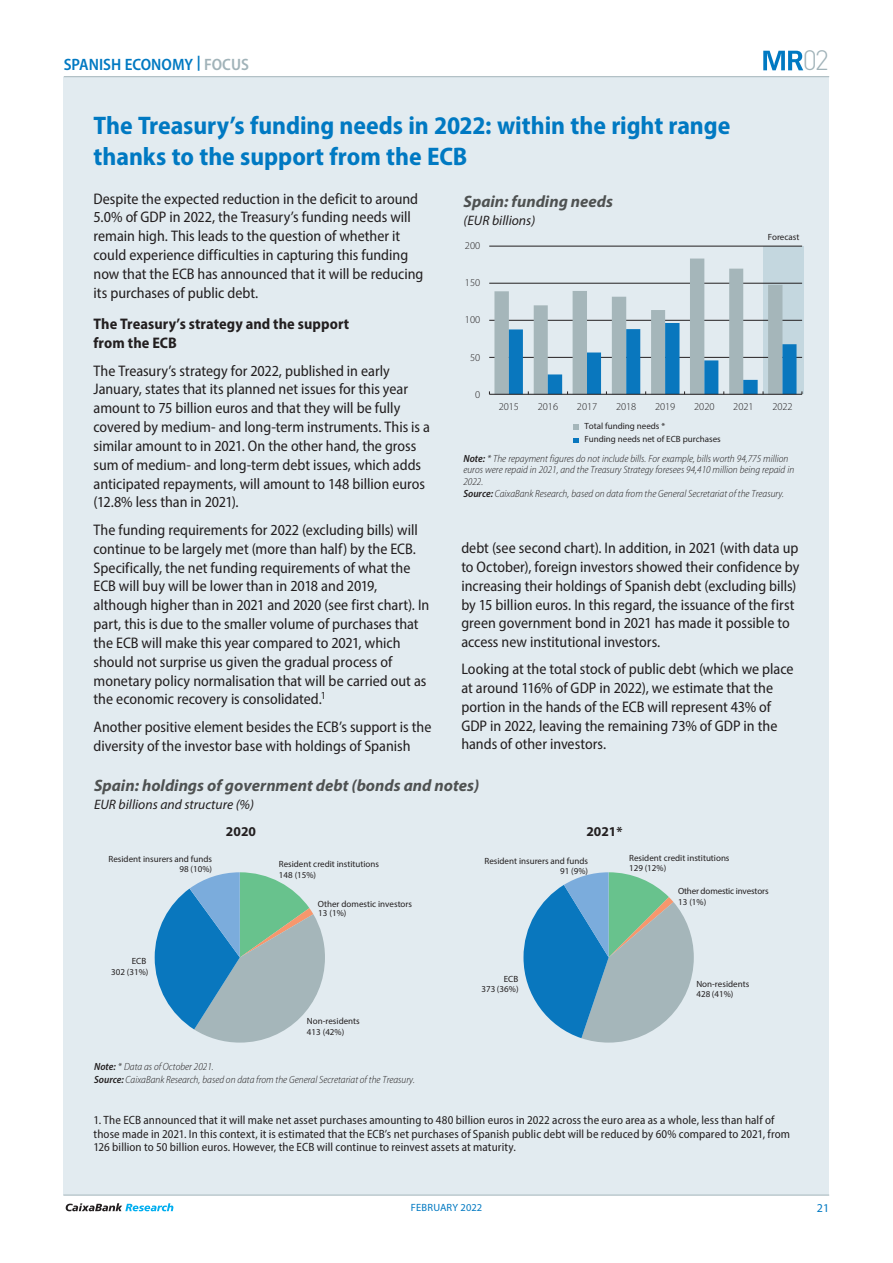
<style>
.page{position:relative;width:893px;height:1263px;background:#fff}
.page>*{position:absolute;margin:0;border:0;box-sizing:border-box;transform-origin:0 0}
.t1{font:300 27.6px "DIN Pro";color:#a1b3b9}
.Subt_Coyuntura{font:700 semi-condensed 25.5px/30.6px "Myriad Pro";color:#0079c2}
.t2{font:italic 700 16.5px "Myriad Pro";color:#4f5252}
.t3{font:600 semi-condensed 16.5px "Myriad Pro";color:#0079c2}
.Texto_Focus{font:semi-condensed 15.3px/18.9px "Myriad Pro";color:#231f20}
.Subtitulo_Focus{font:700 semi-condensed 15.3px/18.9px "Myriad Pro";letter-spacing:.005em;color:#231f20}
.t4{font:italic 13.65px "Myriad Pro";color:#231f20}
.t5{font:700 13.5px "Myriad Pro";color:#231f20}
.Notas_Focus{font:semi-condensed 12px/13.5px "Myriad Pro";letter-spacing:.01em;color:#231f20}
.t6{font:12px "Myriad Pro";color:#0079c2}
.t7{font:italic 300 semi-condensed 10.5px/11.7px "Myriad Pro";color:#231f20}
.t8{font:300 10.5px "Myriad Pro";letter-spacing:-.005em;color:#231f20}
.t9{font:10.5px "Myriad Pro";letter-spacing:.015em;color:#0079c2}
.t10{font:9px/10.5px "Myriad Pro";color:#231f20}
.s1{color:#a1b3b9}
.s2{font-weight:600}
</style>
<div class="page">
<div style="left:64px;top:77px;width:765px;height:1118px;background:#e2ebf0"></div>
<hr style="left:64px;top:76px;width:765px;height:1px;background:#a1b3b9">
<hr style="left:63px;top:1195px;width:766px;height:1px;background:#a1b3b9">
<svg style="left:66px;top:1203px;width:107px;height:8px"></svg>
<svg style="left:763px;top:51px;width:40px;height:19px"></svg>
<div style="left:763px;top:246px;width:40px;height:148px;background:#c4d7df"></div>
<hr style="left:489px;top:357px;width:313px;height:1px;background:#231f20">
<hr style="left:489px;top:320px;width:313px;height:1px;background:#231f20">
<hr style="left:489px;top:283px;width:313px;height:1px;background:#231f20">
<hr style="left:489px;top:246px;width:313px;height:1px;background:#231f20">
<hr style="left:489px;top:394px;width:313px;height:1px;background:#231f20">
<svg style="left:489px;top:259px;width:307px;height:135px"></svg>
<svg style="left:573px;top:425px;width:5px;height:5px"></svg>
<svg style="left:573px;top:438px;width:5px;height:4px"></svg>
<svg style="left:523px;top:872px;width:171px;height:170px"></svg>
<svg style="left:155px;top:872px;width:170px;height:170px"></svg>
<p class="t3" style="left:64px;top:54px;width:187px">SPANISH ECONOMY <sup>|</sup> <span class="s1">FOCUS</span></p>
<h1 class="t1" style="left:803px;top:39px;width:28px">02</h1>
<p class="Subt_Coyuntura" style="left:94px;top:109px;width:638px">The Treasury’s funding needs in 2022: within the right range thanks to the support from the ECB</p>
<p class="Texto_Focus" style="left:94px;top:189px;width:331px">Despite the expected reduction in the deficit to around 5.0% of GDP in 2022, the Treasury’s funding needs will remain high. This leads to the question of whether it could experience difficulties in capturing this funding now that the ECB has announced that it will be reducing its purchases of public debt.</p>
<p class="Subtitulo_Focus" style="left:94px;top:314px;width:257px">The Treasury’s strategy and the support from the ECB</p>
<p class="Texto_Focus" style="left:94px;top:361px;width:338px">The Treasury’s strategy for 2022, published in early January, states that its planned net issues for this year amount to 75 billion euros and that they will be fully covered by medium- and long-term instruments. This is a similar amount to in 2021. On the other hand, the gross sum of medium- and long-term debt issues, which adds anticipated repayments, will amount to 148 billion euros (12.8% less than in 2021).</p>
<p class="Texto_Focus" style="left:94px;top:520px;width:337px">The funding requirements for 2022 (excluding bills) will continue to be largely met (more than half) by the ECB.<br>Specifically, the net funding requirements of what the ECB will buy will be lower than in 2018 and 2019, although higher than in 2021 and 2020 (see first chart). In part, this is due to the smaller volume of purchases that the ECB will make this year compared to 2021, which should not surprise us given the gradual process of monetary policy normalisation that will be carried out as the economic recovery is consolidated.<sup>1</sup></p>
<p class="Texto_Focus" style="left:94px;top:717px;width:339px">Another positive element besides the ECB’s support is the diversity of the investor base with holdings of Spanish</p>
<p class="t2" style="left:464px;top:190px;width:151px">Spain: funding needs</p>
<p class="t4" style="left:464px;top:212px;width:73px">(EUR billions)</p>
<p class="t8" style="left:465px;top:240px;width:17px">200</p>
<p class="t8" style="left:465px;top:277px;width:17px">150</p>
<p class="t8" style="left:465px;top:314px;width:17px">100</p>
<p class="t10" style="left:768px;top:231px;width:33px">Forecast</p>
<p class="t8" style="left:470px;top:351px;width:12px">50</p>
<p class="t8" style="left:475px;top:388px;width:7px">0</p>
<p class="t8" style="left:499px;top:400px;width:22px">2015</p>
<p class="t8" style="left:538px;top:400px;width:22px">2016</p>
<p class="t8" style="left:577px;top:400px;width:22px">2017</p>
<p class="t8" style="left:616px;top:400px;width:22px">2018</p>
<p class="t8" style="left:655px;top:400px;width:22px">2019</p>
<p class="t8" style="left:694px;top:400px;width:22px">2020</p>
<p class="t8" style="left:733px;top:400px;width:22px">2021</p>
<p class="t8" style="left:772px;top:400px;width:22px">2022</p>
<p class="t10" style="left:584px;top:420px;width:138px;line-height:12.8px">Total funding needs *<br>Funding needs net of ECB purchases</p>
<p class="t7" style="left:463px;top:453px;width:332px"><span class="s2">Note:</span> * The repayment figures do not include bills. For example, bills worth 94,775 million euros were repaid in 2021, and the Treasury Strategy foresees 94,410 million being repaid in 2022.<br><span class="s2">Source:</span> CaixaBank Research, based on data from the General Secretariat of the Treasury.</p>
<p class="Texto_Focus" style="left:461px;top:539px;width:340px">debt (see second chart). In addition, in 2021 (with data up to October), foreign investors showed their confidence by increasing their holdings of Spanish debt (excluding bills) by 15 billion euros. In this regard, the issuance of the first green government bond in 2021 has made it possible to access new institutional investors.</p>
<p class="Texto_Focus" style="left:461px;top:660px;width:334px">Looking at the total stock of public debt (which we place at around 116% of GDP in 2022), we estimate that the portion in the hands of the ECB will represent 43% of GDP in 2022, leaving the remaining 73% of GDP in the hands of other investors.</p>
<p class="t2" style="left:94px;top:775px;width:387px">Spain: holdings of government debt (bonds and notes)</p>
<p class="t4" style="left:94px;top:796px;width:162px">EUR billions and structure (%)</p>
<p class="t10" style="left:109px;top:853px;width:105px;text-align:right">Resident insurers and funds<br>98 (10%)</p>
<p class="t5" style="left:226px;top:823px;width:32px">2020</p>
<p class="t10" style="left:132px;top:955px;width:16px">ECB</p>
<p class="t10" style="left:111px;top:966px;width:39px">302 (31%)</p>
<p class="t10" style="left:279px;top:859px;width:102px">Resident credit institutions<br>148 (15%)</p>
<p class="t10" style="left:318px;top:908px;width:30px">13 (1%)</p>
<p class="t10" style="left:318px;top:898px;width:96px">Other domestic investors</p>
<p class="t10" style="left:307px;top:1015px;width:54px;line-height:11.2px">Non-residents<br>413 (42%)</p>
<p class="t7" style="left:94px;top:1060px;width:322px;line-height:12.6px"><span class="s2">Note:</span> * Data as of October 2021.<br><span class="s2">Source:</span> CaixaBank Research, based on data from the General Secretariat of the Treasury.</p>
<p class="t5" style="left:586px;top:823px;width:38px">2021*</p>
<p class="t10" style="left:484px;top:855px;width:105px;text-align:right">Resident insurers and funds<br>91 (9%)</p>
<p class="t10" style="left:481px;top:973px;width:39px;text-align:right">ECB<br>373 (36%)</p>
<p class="t10" style="left:629px;top:853px;width:102px;line-height:10.1px">Resident credit institutions<br>129 (12%)</p>
<p class="t10" style="left:678px;top:886px;width:92px">Other domestic investors<br>13 (1%)</p>
<p class="t10" style="left:696px;top:978px;width:54px">Non-residents</p>
<p class="t10" style="left:696px;top:989px;width:39px">428 (41%)</p>
<p class="Notas_Focus" style="left:94px;top:1113px;width:698px">1. The ECB announced that it will make net asset purchases amounting to 480 billion euros in 2022 across the euro area as a whole, less than half of those made in 2021. In this context, it is estimated that the ECB’s net purchases of Spanish public debt will be reduced by 60% compared to 2021, from<br>126 billion to 50 billion euros. However, the ECB will continue to reinvest assets at maturity.</p>
<p class="t9" style="left:411px;top:1201px;width:73px">FEBRUARY 2022</p>
<p class="t6" style="left:817px;top:1201px;width:14px">21</p>
</div>
